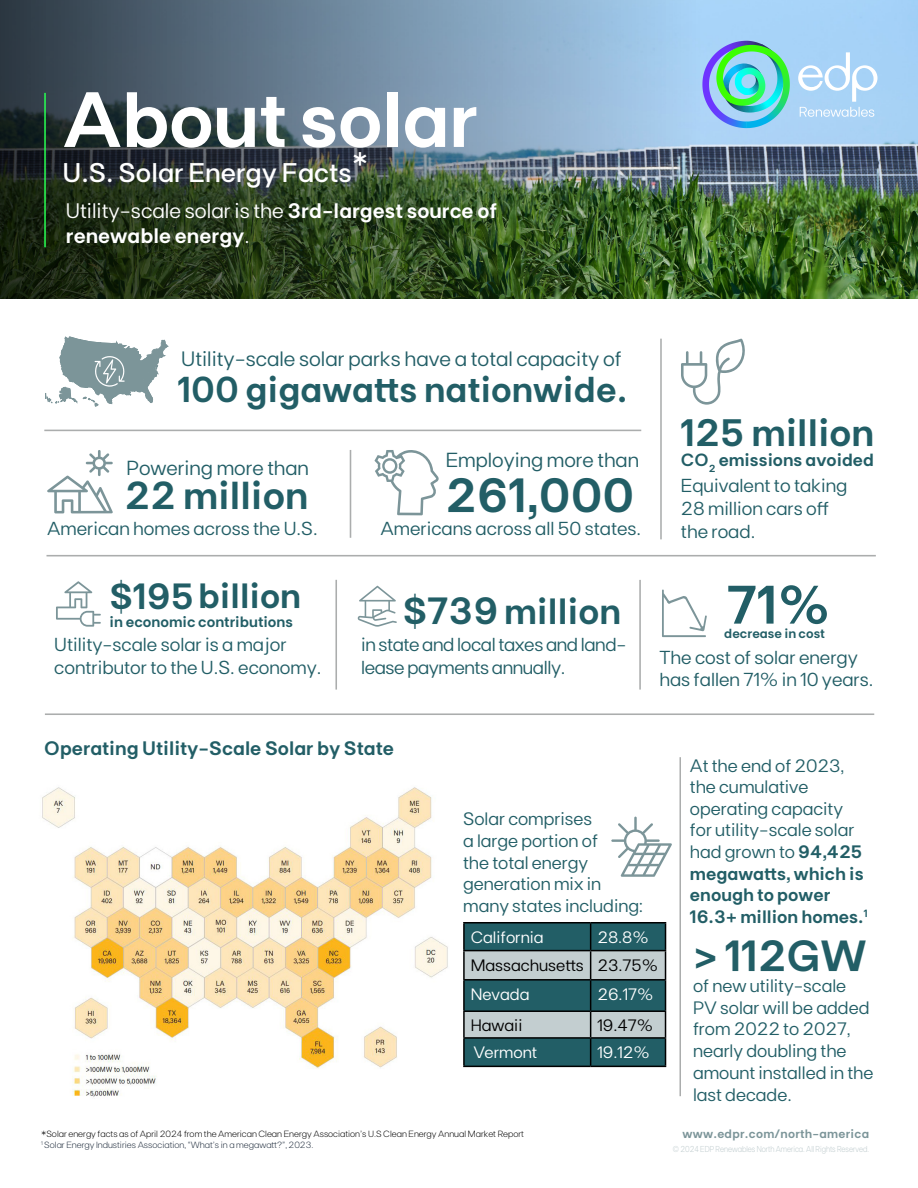
<style>
.page{position:relative;width:918px;height:1188px;background:#fff}
.page>*{position:absolute;margin:0;border:0;box-sizing:border-box;transform-origin:0 0}
.t1{font:600 78px "FT Base";letter-spacing:-.01em;color:#fff}
.t2{font:600 54px "FT Base";color:#225e66}
.t3{font:600 48px "FT Base";color:#225e66}
.t4{font:600 43.65px "FT Base";color:#225e66}
.t5{font:600 39px "FT Base";color:#225e66}
.t6{font:600 38.25px "FT Base";color:#225e66}
.t7{font:600 36.45px "FT Base";color:#225e66}
.t8{font:600 36px "FT Base";color:#225e66}
.t9{font:600 35.1px "FT Base";color:#225e66}
.t10{font:500 27px "FT Base";color:#fff}
.t11{font:600 21px/25.2px "FT Base";color:#fff}
.t12{font:20.85px "FT Base";color:#225e66}
.t13{font:20.4px "FT Base";color:#225e66}
.t14{font:600 19.5px "FT Base";color:#225e66}
.t15{font:18.75px/22.5px "FT Base";color:#225e66}
.t16{font:18.75px/22.5px "FT Base";letter-spacing:-.02em;color:#225e66}
.t17{font:18px/21.6px "FT Base";color:#225e66}
.t18{font:600 17.7px "FT Base";color:#225e66}
.t19{font:16.5px "FT Base";color:#fff}
.t20{font:16.5px "FT Base";color:#000}
.t21{font:600 15px "FT Base";color:#225e66}
.t22{font:600 13.2px "FT Base";color:#225e66}
.t23{font:600 12.3px "FT Base";letter-spacing:.02em;color:#7c9599}
.t24{font:300 9px/10.8px "FT Base";color:#000}
.t25{font:300 8.7px "FT Base";color:#bdcacc;scale:.85 1}
.s1{font-weight:400}
.s2{font-size:36.45px}
.s3{font-size:37.95px}
.s4{font-weight:600}
.s5{color:#212e3e}
</style>
<div class="page">
<img style="left:42px;top:787px;width:406px;height:310px">
<img style="left:0;top:0;width:918px;height:298px">
<hr style="left:679px;top:757px;width:2px;height:339px;background:#abadad">
<hr style="left:44px;top:93px;width:2px;height:154px;background:#28ff52">
<hr style="left:463px;top:922px;width:128px;height:1px;background:#000">
<hr style="left:463px;top:923px;width:2px;height:27px;background:#000">
<hr style="left:591px;top:922px;width:75px;height:1px;background:#000">
<hr style="left:463px;top:950px;width:128px;height:1px;background:#000">
<hr style="left:463px;top:951px;width:2px;height:28px;background:#000">
<hr style="left:463px;top:979px;width:128px;height:2px;background:#000">
<hr style="left:463px;top:981px;width:2px;height:29px;background:#000">
<hr style="left:463px;top:1010px;width:128px;height:2px;background:#000">
<hr style="left:463px;top:1012px;width:2px;height:25px;background:#000">
<hr style="left:463px;top:1037px;width:128px;height:2px;background:#000">
<hr style="left:463px;top:1039px;width:2px;height:27px;background:#000">
<hr style="left:463px;top:1066px;width:128px;height:1px;background:#000">
<svg style="left:464px;top:923px;width:202px;height:143px;background:#5a8085"></svg>
<hr style="left:591px;top:1066px;width:75px;height:1px;background:#000">
<svg style="left:611px;top:817px;width:61px;height:60px"></svg>
<img style="left:702px;top:41px;width:75px;height:65px">
<svg style="left:798px;top:52px;width:79px;height:65px"></svg>
<hr style="left:350px;top:450px;width:1px;height:88px;background:#abadad">
<hr style="left:44px;top:430px;width:597px;height:1px;background:#abadad">
<hr style="left:660px;top:339px;width:2px;height:200px;background:#abadad">
<hr style="left:47px;top:555px;width:829px;height:1px;background:#abadad">
<hr style="left:45px;top:713px;width:829px;height:2px;background:#abadad">
<svg style="left:374px;top:450px;width:65px;height:65px"></svg>
<svg style="left:45px;top:337px;width:123px;height:70px"></svg>
<svg style="left:681px;top:338px;width:64px;height:67px"></svg>
<hr style="left:335px;top:580px;width:2px;height:110px;background:#abadad">
<hr style="left:639px;top:580px;width:2px;height:110px;background:#abadad">
<svg style="left:358px;top:586px;width:39px;height:41px"></svg>
<svg style="left:56px;top:581px;width:45px;height:46px"></svg>
<svg style="left:662px;top:590px;width:45px;height:47px"></svg>
<svg style="left:47px;top:450px;width:66px;height:63px"></svg>
<h1 class="t1" style="left:62px;top:74px;width:417px">About solar</h1>
<h3 class="t10" style="left:352px;top:146px;width:18px">*</h3>
<p class="t11" style="left:66px;top:197px;width:433px"><span class="s1">Utility-scale solar is the</span> 3rd-largest source of renewable energy<span class="s1">.</span></p>
<h3 class="t10" style="left:62px;top:157px;width:291px">U.S. Solar Energy Facts</h3>
<p class="t12" style="left:181px;top:346px;width:442px">Utility-scale solar parks have a total capacity of</p>
<h3 class="t8" style="left:178px;top:368px;width:451px">100 gigawatts nationwide.</h3>
<p class="t13" style="left:127px;top:456px;width:184px">Powering more than</p>
<h3 class="t5" style="left:125px;top:472px;width:185px">22 million</h3>
<p class="t15" style="left:47px;top:517px;width:272px">American homes across the U.S.</p>
<h3 class="t9" style="left:110px;top:576px;width:193px"><span class="s2">$195</span>billion</h3>
<p class="t21" style="left:110px;top:613px;width:185px">in economic contributions</p>
<p class="t15" style="left:54px;top:633px;width:269px">Utility-scale solar is a major contributor to the U.S. economy.</p>
<p class="t13" style="left:446px;top:448px;width:195px">Employing more than</p>
<h3 class="t3" style="left:445px;top:467px;width:191px">261,000</h3>
<p class="t15" style="left:380px;top:517px;width:262px">Americans across all 50 states.</p>
<h3 class="t7" style="left:403px;top:589px;width:220px"><span class="s3">$739</span>million</h3>
<p class="t16" style="left:361px;top:633px;width:267px">in state and local taxes and land&shy;lease payments annually.</p>
<h3 class="t6" style="left:681px;top:411px;width:195px">125 million</h3>
<p class="t18" style="left:681px;top:449px;width:195px">CO<sub>2</sub> emissions avoided</p>
<p class="t15" style="left:681px;top:474px;width:168px">Equivalent to taking<br>28 million cars off the road.</p>
<h2 class="t2" style="left:727px;top:573px;width:106px">71%</h2>
<p class="t22" style="left:724px;top:625px;width:102px">decrease in cost</p>
<p class="t15" style="left:659px;top:646px;width:216px">The cost of solar energy has fallen 71% in 10 years.</p>
<p class="t14" style="left:44px;top:736px;width:351px">Operating Utility-Scale Solar by State</p>
<p class="t17" style="left:463px;top:808px;width:181px">Solar comprises<br>a large portion of<br>the total energy generation mix in many states including:</p>
<p class="t17" style="left:690px;top:754px;width:179px">At the end of 2023, the cumulative operating capacity for utility-scale solar had grown to <span class="s4">94,425 megawatts, which is enough to power<br>16.3+ million homes.</span><sup>1</sup></p>
<p class="t19" style="left:471px;top:927px;width:75px">California</p>
<p class="t19" style="left:597px;top:927px;width:53px">28.8%</p>
<p class="t20" style="left:471px;top:955px;width:189px">Massachusetts 23.75%</p>
<p class="t19" style="left:471px;top:984px;width:60px">Nevada</p>
<p class="t19" style="left:597px;top:984px;width:58px">26.17%</p>
<p class="t20" style="left:471px;top:1016px;width:53px">Hawaii</p>
<p class="t20" style="left:597px;top:1016px;width:57px">19.47%</p>
<p class="t19" style="left:474px;top:1043px;width:65px">Vermont</p>
<p class="t19" style="left:597px;top:1043px;width:54px">19.12%</p>
<p class="t24" style="left:41px;top:1129px;width:485px">*Solar energy facts as of April 2024 from the American Clean Energy Association’s U.S Clean Energy Annual Market Report<br><sup>1</sup> <span class="s5">Solar Energy Industiries Association, “What’s in a megawatt?”, 2023.</span></p>
<h3 class="t4" style="left:693px;top:930px;width:176px">&gt; 112GW</h3>
<p class="t17" style="left:693px;top:975px;width:182px">of new utility-scale<br>PV solar will be added from 2022 to 2027, nearly doubling the amount installed in the last decade.</p>
<p class="t23" style="left:682px;top:1126px;width:188px">www.edpr.com/north-america</p>
<p class="t25" style="left:673px;top:1144px;width:232px">© 2024 EDP Renewables North America. All Rights Reserved.</p>
</div>
